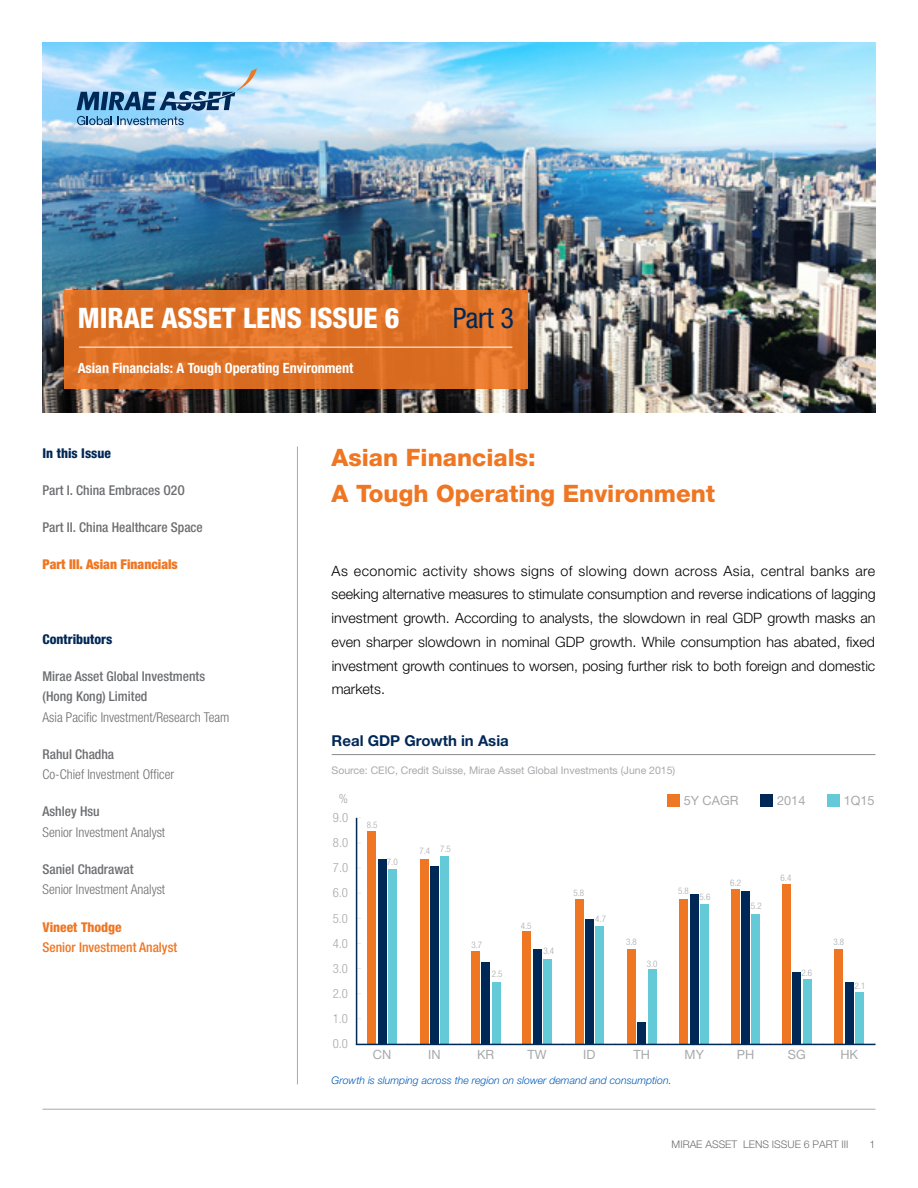
<style>
.page{position:relative;width:918px;height:1188px;background:#fff}
.page>*{position:absolute;margin:0;border:0;box-sizing:border-box;transform-origin:0 0}
.t1{font:800 condensed 28.2px "Helvetica Neue LT Std";color:#fff}
.t2{font:condensed 28.2px "Helvetica Neue LT Std";color:#002856}
.t3{font:800 24px/36px "Helvetica Neue LT Std";color:#ef7622}
.t4{font:700 15px "Helvetica Neue LT Std";color:#002856}
.t5{font:300 14.25px/23.7px "Helvetica Neue LT Std";color:#000;text-align:justify}
.t6{font:700 condensed 14.1px "Helvetica Neue LT Std";color:#fff}
.t7{font:500 condensed 13.5px/20.2px "Helvetica Neue LT Std";color:#6d6e71}
.t8{font:300 condensed 13.5px "Helvetica Neue LT Std";color:#6d6e71}
.t9{font:800 condensed 13.5px "Helvetica Neue LT Std";color:#002856}
.t10{font:900 condensed 13.5px "Helvetica Neue LT Std";color:#ef7622}
.t11{font:500 condensed 13.5px "Helvetica Neue LT Std";color:#ef7622}
.t12{font:800 condensed 13.5px "Helvetica Neue LT Std";color:#ef7622}
.t13{font:12.75px "Helvetica Neue LT Std";color:#a7a9ac}
.t14{font:300 condensed 12.75px/25px "Helvetica Neue LT Std";color:#a7a9ac}
.t15{font:10.5px "Helvetica Neue LT Std";color:#a7a9ac}
.t16{font:italic 300 10.5px "Helvetica Neue LT Std";color:#005db9}
.t17{font:300 10.5px "Helvetica Neue LT Std";color:#6d6e71}
.t18{font:300 condensed 9px "Helvetica Neue LT Std";color:#a7a9ac}
</style>
<div class="page">
<hr style="left:43px;top:1109px;width:832px;height:1px;background:#a7a9ac">
<hr style="left:332px;top:754px;width:543px;height:1px;background:#8b8d8d">
<div style="left:667px;top:794px;width:12px;height:13px;background:#ef7622"></div>
<div style="left:760px;top:794px;width:13px;height:13px;background:#002856"></div>
<div style="left:827px;top:794px;width:12px;height:13px;background:#65cad8"></div>
<div style="left:388px;top:869px;width:9px;height:176px;background:#65cad8"></div>
<div style="left:378px;top:859px;width:8px;height:186px;background:#002856"></div>
<div style="left:368px;top:831px;width:8px;height:214px;background:#ef7622"></div>
<div style="left:441px;top:856px;width:8px;height:189px;background:#65cad8"></div>
<div style="left:430px;top:866px;width:9px;height:179px;background:#002856"></div>
<div style="left:420px;top:859px;width:8px;height:186px;background:#ef7622"></div>
<div style="left:543px;top:959px;width:8px;height:86px;background:#65cad8"></div>
<div style="left:533px;top:949px;width:8px;height:96px;background:#002856"></div>
<div style="left:523px;top:932px;width:8px;height:113px;background:#ef7622"></div>
<div style="left:492px;top:982px;width:8px;height:63px;background:#65cad8"></div>
<div style="left:482px;top:962px;width:8px;height:83px;background:#002856"></div>
<div style="left:471px;top:952px;width:9px;height:93px;background:#ef7622"></div>
<div style="left:596px;top:927px;width:8px;height:118px;background:#65cad8"></div>
<div style="left:585px;top:919px;width:9px;height:126px;background:#002856"></div>
<div style="left:575px;top:899px;width:8px;height:146px;background:#ef7622"></div>
<div style="left:648px;top:969px;width:8px;height:76px;background:#65cad8"></div>
<div style="left:638px;top:1022px;width:8px;height:23px;background:#002856"></div>
<div style="left:627px;top:949px;width:9px;height:96px;background:#ef7622"></div>
<div style="left:690px;top:894px;width:8px;height:151px;background:#002856"></div>
<div style="left:680px;top:899px;width:8px;height:146px;background:#ef7622"></div>
<div style="left:700px;top:904px;width:9px;height:141px;background:#65cad8"></div>
<div style="left:752px;top:914px;width:8px;height:131px;background:#65cad8"></div>
<div style="left:741px;top:891px;width:9px;height:154px;background:#002856"></div>
<div style="left:731px;top:889px;width:8px;height:156px;background:#ef7622"></div>
<div style="left:855px;top:992px;width:9px;height:53px;background:#65cad8"></div>
<div style="left:845px;top:982px;width:8px;height:63px;background:#002856"></div>
<div style="left:835px;top:949px;width:8px;height:96px;background:#ef7622"></div>
<div style="left:803px;top:979px;width:8px;height:66px;background:#65cad8"></div>
<div style="left:782px;top:884px;width:9px;height:161px;background:#ef7622"></div>
<div style="left:793px;top:972px;width:8px;height:73px;background:#002856"></div>
<hr style="left:356px;top:1044px;width:519px;height:1px;background:#002856">
<hr style="left:356px;top:818px;width:1px;height:226px;background:#002856">
<img style="left:43px;top:42px;width:832px;height:370px">
<svg style="left:77px;top:68px;width:180px;height:57px;background:#8bbada"></svg>
<svg style="left:64px;top:291px;width:464px;height:98px;background:#de7126"></svg>
<hr style="left:79px;top:347px;width:433px;height:1px;background:#fff">
<hr style="left:297px;top:446px;width:1px;height:638px;background:#a7a9ac">
<h1 class="t1" style="left:78px;top:301px;width:323px">MIRAE ASSET LENS ISSUE 6</h1>
<h1 class="t2" style="left:453px;top:302px;width:63px">Part 3</h1>
<p class="t6" style="left:78px;top:359px;width:277px">Asian Financials: A Tough Operating Environment</p>
<p class="t9" style="left:43px;top:444px;width:70px">In this Issue</p>
<p class="t7" style="left:43px;top:480px;width:144px">Part I. China Embraces O2O</p>
<p class="t7" style="left:43px;top:517px;width:162px">Part II. China Healthcare Space</p>
<p class="t10" style="left:43px;top:556px;width:137px">Part III. Asian Financials</p>
<p class="t9" style="left:43px;top:631px;width:72px">Contributors</p>
<p class="t7" style="left:43px;top:666px;width:164px">Mirae Asset Global Investments (Hong Kong) Limited</p>
<p class="t8" style="left:43px;top:709px;width:188px">Asia Pacific Investment/Research Team</p>
<p class="t7" style="left:43px;top:744px;width:73px">Rahul Chadha</p>
<p class="t8" style="left:43px;top:767px;width:133px">Co-Chief Investment Officer</p>
<p class="t7" style="left:43px;top:801px;width:59px">Ashley Hsu</p>
<p class="t8" style="left:43px;top:824px;width:124px">Senior Investment Analyst</p>
<p class="t7" style="left:43px;top:859px;width:92px">Saniel Chadrawat</p>
<p class="t8" style="left:43px;top:882px;width:124px">Senior Investment Analyst</p>
<p class="t12" style="left:43px;top:918px;width:81px">Vineet Thodge</p>
<p class="t11" style="left:43px;top:939px;width:136px">Senior Investment Analyst</p>
<h2 class="t3" style="left:332px;top:440px;width:385px">Asian Financials:<br>A Tough Operating Environment</h2>
<p class="t5" style="left:332px;top:559px;width:545px">As economic activity shows signs of slowing down across Asia, central banks are seeking alternative measures to stimulate consumption and reverse indications of lagging investment growth. According to analysts, the slowdown in real GDP growth masks an even sharper slowdown in nominal GDP growth. While consumption has abated, fixed investment growth continues to worsen, posing further risk to both foreign and domestic markets.</p>
<p class="t4" style="left:332px;top:731px;width:179px">Real GDP Growth in Asia</p>
<p class="t15" style="left:332px;top:764px;width:345px">Source: CEIC, Credit Suisse, Mirae Asset Global Investments (June 2015)</p>
<p class="t14" style="left:339px;top:786px;width:11px">%</p>
<p class="t14" style="left:333px;top:805px;width:17px">9.0</p>
<p class="t14" style="left:333px;top:830px;width:17px">8.0</p>
<p class="t18" style="left:367px;top:820px;width:12px">8.5</p>
<p class="t18" style="left:419px;top:846px;width:12px">7.4</p>
<p class="t18" style="left:440px;top:844px;width:12px">7.5</p>
<p class="t13" style="left:684px;top:793px;width:56px">5Y CAGR</p>
<p class="t13" style="left:777px;top:793px;width:30px">2014</p>
<p class="t13" style="left:844px;top:793px;width:32px">1Q15</p>
<p class="t14" style="left:333px;top:855px;width:17px">7.0</p>
<p class="t14" style="left:333px;top:880px;width:17px">6.0</p>
<p class="t18" style="left:387px;top:856px;width:12px">7.0</p>
<p class="t18" style="left:573px;top:888px;width:12px">5.8</p>
<p class="t18" style="left:678px;top:886px;width:12px">5.8</p>
<p class="t18" style="left:700px;top:892px;width:12px">5.6</p>
<p class="t18" style="left:730px;top:878px;width:12px">6.2</p>
<p class="t18" style="left:781px;top:872px;width:12px">6.4</p>
<p class="t18" style="left:751px;top:901px;width:12px">5.2</p>
<p class="t14" style="left:333px;top:905px;width:17px">5.0</p>
<p class="t18" style="left:521px;top:921px;width:12px">4.5</p>
<p class="t18" style="left:595px;top:913px;width:12px">4.7</p>
<p class="t14" style="left:333px;top:931px;width:17px">4.0</p>
<p class="t18" style="left:471px;top:940px;width:12px">3.7</p>
<p class="t18" style="left:543px;top:946px;width:12px">3.4</p>
<p class="t18" style="left:626px;top:936px;width:12px">3.8</p>
<p class="t18" style="left:833px;top:937px;width:12px">3.8</p>
<p class="t14" style="left:333px;top:956px;width:17px">3.0</p>
<p class="t18" style="left:492px;top:969px;width:12px">2.5</p>
<p class="t18" style="left:647px;top:958px;width:12px">3.0</p>
<p class="t18" style="left:801px;top:968px;width:12px">2.6</p>
<p class="t14" style="left:333px;top:981px;width:17px">2.0</p>
<p class="t18" style="left:855px;top:980px;width:12px">2.1</p>
<p class="t14" style="left:333px;top:1006px;width:17px">1.0<br>0.0</p>
<p class="t13" style="left:373px;top:1047px;width:20px">CN</p>
<p class="t13" style="left:428px;top:1047px;width:14px">IN</p>
<p class="t13" style="left:477px;top:1047px;width:19px">KR</p>
<p class="t13" style="left:527px;top:1047px;width:21px">TW</p>
<p class="t13" style="left:583px;top:1047px;width:14px">ID</p>
<p class="t13" style="left:634px;top:1047px;width:18px">TH</p>
<p class="t13" style="left:685px;top:1047px;width:21px">MY</p>
<p class="t13" style="left:737px;top:1047px;width:19px">PH</p>
<p class="t13" style="left:788px;top:1047px;width:19px">SG</p>
<p class="t13" style="left:840px;top:1047px;width:19px">HK</p>
<p class="t16" style="left:332px;top:1074px;width:341px">Growth is slumping across the region on slower demand and consumption.</p>
<p class="t17" style="left:672px;top:1138px;width:179px">MIRAE ASSET LENS ISSUE 6 PART III</p>
<p class="t17" style="left:870px;top:1138px;width:7px">1</p>
</div>
